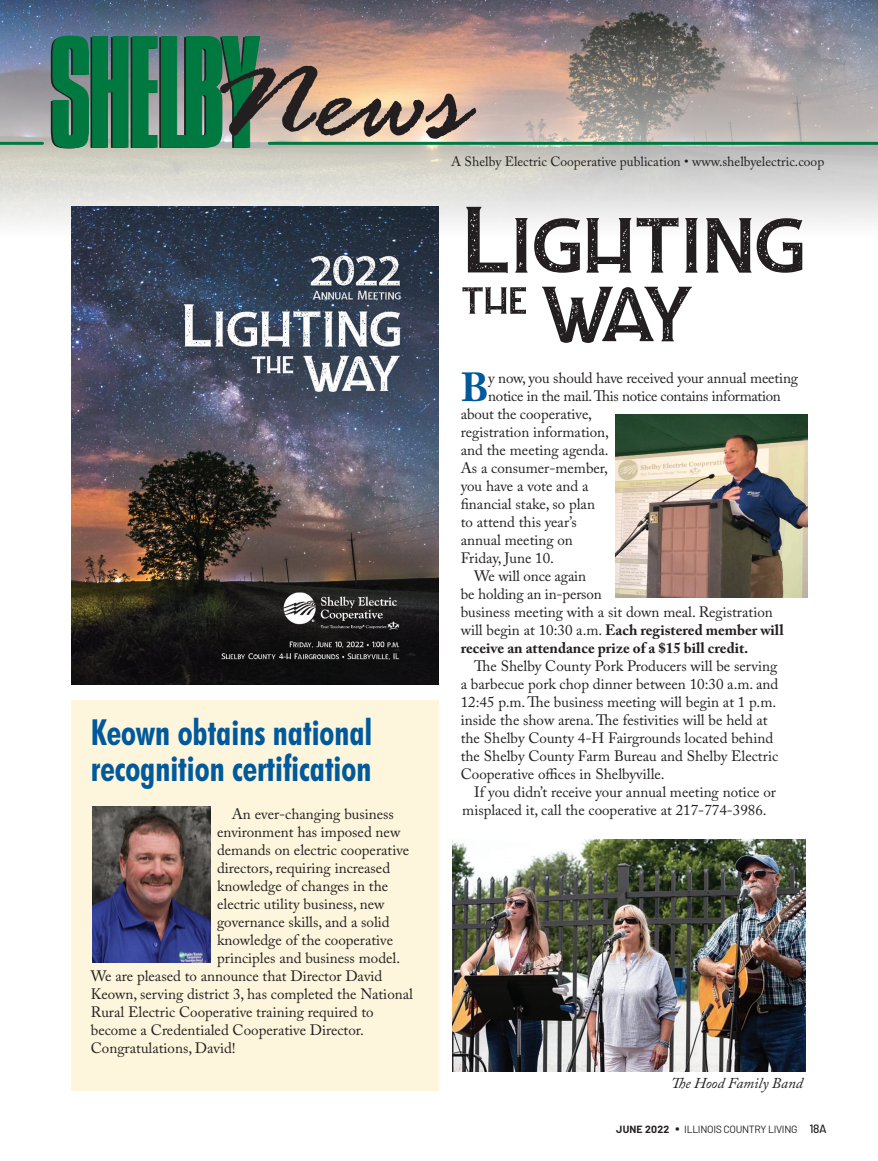
<style>
.page{position:relative;width:878px;height:1161px;background:#fff}
.page>*{position:absolute;margin:0;border:0;box-sizing:border-box;transform-origin:0 0}
.TEXT-icl-2011{font:700 40.35px "Adobe Caslon Pro";color:#00599b}
.HEAD-icl-2011{font:700 condensed 36px/36px "Futura BT";color:#00599b;scale:.93 1}
.TEXT-icl-2011-2{font:15px/18px "Adobe Caslon Pro";color:#231f20}
.TEXT-icl-2011-3{font:15px "Adobe Caslon Pro";letter-spacing:-.02em;color:#231f20}
.TEXT-icl-2011-4{font:italic 15px "Adobe Caslon Pro";color:#231f20}
.t1{font:13.5px "Adobe Caslon Pro";color:#231f20}
.t2{font:10.5px "Barlow";letter-spacing:-.03em;color:#231f20}
.s1{font-weight:700}
.s2{font-size:15px}
.s3{font-weight:500;font-size:12px}
</style>
<div class="page">
<img style="left:0;top:0;width:878px;height:237px">
<div style="left:71px;top:700px;width:368px;height:390px;background:#fdf6dc"></div>
<img style="left:93px;top:807px;width:117px;height:155px">
<img style="left:71px;top:207px;width:367px;height:478px">
<img style="left:452px;top:839px;width:353px;height:233px">
<img style="left:616px;top:415px;width:191px;height:182px">
<svg style="left:462px;top:287px;width:230px;height:56px"></svg>
<svg style="left:466px;top:207px;width:336px;height:66px"></svg>
<hr style="left:0;top:142px;width:42px;height:3px;background:#007941">
<hr style="left:269px;top:142px;width:609px;height:3px;background:#007941">
<svg style="left:51px;top:36px;width:425px;height:112px;background:#6c876a"></svg>
<p class="t1" style="left:451px;top:154px;width:374px">A Shelby Electric Cooperative publication • www.shelbyelectric.coop</p>
<p class="HEAD-icl-2011" style="left:91px;top:714px;width:304px">Keown obtains national recognition certification</p>
<p class="TEXT-icl-2011-2" style="left:232px;top:805px;width:163px">An ever-changing business</p>
<p class="TEXT-icl-2011-2" style="left:217px;top:823px;width:185px">environment has imposed new</p>
<p class="TEXT-icl-2011-2" style="left:217px;top:841px;width:194px">demands on electric cooperative</p>
<p class="TEXT-icl-2011-2" style="left:217px;top:859px;width:174px">directors, requiring increased</p>
<p class="TEXT-icl-2011-2" style="left:217px;top:877px;width:172px">knowledge of changes in the</p>
<p class="TEXT-icl-2011-2" style="left:217px;top:895px;width:169px">electric utility business, new</p>
<p class="TEXT-icl-2011-2" style="left:217px;top:913px;width:174px">governance skills, and a solid</p>
<p class="TEXT-icl-2011-2" style="left:217px;top:931px;width:177px">knowledge of the cooperative</p>
<p class="TEXT-icl-2011-2" style="left:217px;top:949px;width:184px">principles and business model.</p>
<p class="TEXT-icl-2011-2" style="left:91px;top:967px;width:293px">We are pleased to announce that Director David</p>
<p class="TEXT-icl-2011-2" style="left:91px;top:985px;width:324px">Keown, serving district 3, has completed the National</p>
<p class="TEXT-icl-2011-2" style="left:91px;top:1003px;width:284px">Rural Electric Cooperative training required to</p>
<p class="TEXT-icl-2011-2" style="left:91px;top:1021px;width:275px">become a Credentialed Cooperative Director.</p>
<p class="TEXT-icl-2011-2" style="left:91px;top:1039px;width:146px">Congratulations, David!</p>
<p class="TEXT-icl-2011" style="left:460px;top:364px;width:29px">B</p>
<p class="TEXT-icl-2011-2" style="left:488px;top:369px;width:311px">y now, you should have received your annual meeting</p>
<p class="TEXT-icl-2011-3" style="left:488px;top:387px;width:294px">notice in the mail. This notice contains information</p>
<p class="TEXT-icl-2011-2" style="left:460px;top:405px;width:133px">about the cooperative,</p>
<p class="TEXT-icl-2011-2" style="left:460px;top:423px;width:150px">registration information,</p>
<p class="TEXT-icl-2011-2" style="left:460px;top:441px;width:149px">and the meeting agenda.</p>
<p class="TEXT-icl-2011-2" style="left:460px;top:459px;width:149px">As a consumer-member,</p>
<p class="TEXT-icl-2011-2" style="left:460px;top:477px;width:129px">you have a vote and a</p>
<p class="TEXT-icl-2011-2" style="left:460px;top:495px;width:136px">financial stake, so plan</p>
<p class="TEXT-icl-2011-2" style="left:460px;top:513px;width:117px">to attend this year’s</p>
<p class="TEXT-icl-2011-2" style="left:460px;top:531px;width:114px">annual meeting on</p>
<p class="TEXT-icl-2011-2" style="left:460px;top:549px;width:95px">Friday, June 10.</p>
<p class="TEXT-icl-2011-2" style="left:460px;top:567px;width:324px;text-indent:14px">We will once again<br>be holding an in-person<br>business meeting with a sit down meal. Registration will begin at 10:30 a.m. <span class="s1">Each registered member will receive an attendance prize of a $15 bill credit.</span></p>
<p class="TEXT-icl-2011-2" style="left:460px;top:657px;width:319px;text-indent:14px">The Shelby County Pork Producers will be serving a barbecue pork chop dinner between 10:30 a.m. and 12:45 p.m. The business meeting will begin at 1 p.m. inside the show arena. The festivities will be held at the Shelby County 4-H Fairgrounds located behind the Shelby County Farm Bureau and Shelby Electric Cooperative offices in Shelbyville.</p>
<p class="TEXT-icl-2011-2" style="left:462px;top:783px;width:315px;text-indent:12px">If you didn’t receive your annual meeting notice or misplaced it, call the cooperative at 217-774-3986.</p>
<p class="TEXT-icl-2011-4" style="left:671px;top:1074px;width:133px">The Hood Family Band</p>
<p class="t2" style="left:616px;top:1123px;width:212px"><span class="s1">JUNE 2022</span> <span class="s2">•</span> ILLINOIS COUNTRY LIVING <span class="s3">18a</span></p>
</div>
